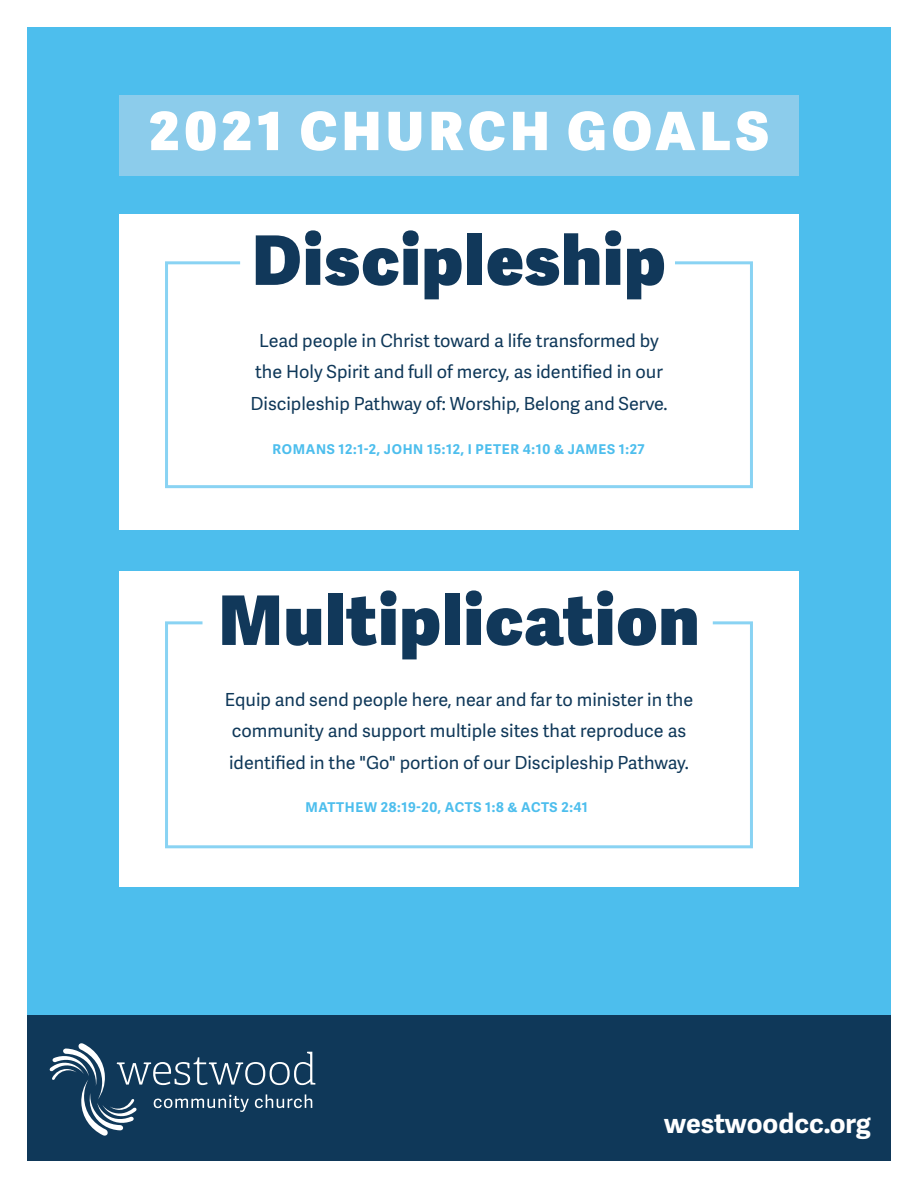
<style>
.page{position:relative;width:918px;height:1188px;background:#fff}
.page>*{position:absolute;margin:0;border:0;box-sizing:border-box;transform-origin:0 0}
.t1{font:800 68.4px "Adelle Sans";letter-spacing:.025em;color:#11385a}
.t2{font:800 52.95px "Adelle Sans";letter-spacing:.1em;color:#fff}
.t3{font:700 27px "Adelle Sans";letter-spacing:-.005em;color:#fff}
.t4{font:18px/31.5px "Adelle Sans";color:#0f3859;text-align:center}
.t5{font:700 13.5px "Adelle Sans";letter-spacing:.05em;color:#4dbeed}
</style>
<div class="page">
<div style="left:27px;top:27px;width:864px;height:1134px;background:#4dbeed"></div>
<div style="left:27px;top:1016px;width:864px;height:145px;background:#0f3859"></div>
<svg style="left:49px;top:1043px;width:266px;height:93px"></svg>
<div style="left:119px;top:95px;width:680px;height:81px;background:#8ccceb"></div>
<div style="left:119px;top:214px;width:680px;height:315px;background:#fff"></div>
<div style="left:119px;top:571px;width:680px;height:315px;background:#fff"></div>
<svg style="left:165px;top:261px;width:588px;height:228px"></svg>
<svg style="left:165px;top:621px;width:588px;height:228px"></svg>
<h2 class="t2" style="left:150px;top:92px;width:620px">2021 CHURCH GOALS</h2>
<h1 class="t1" style="left:252px;top:210px;width:415px">Discipleship</h1>
<p class="t4" style="left:250px;top:324px;width:419px">Lead people in Christ toward a life transformed by the Holy Spirit and full of mercy, as identified in our<br>Discipleship Pathway of: Worship, Belong and Serve.</p>
<p class="t5" style="left:273px;top:440px;width:373px">ROMANS 12:1-2, JOHN 15:12, I PETER 4:10 &amp; JAMES 1:27</p>
<h1 class="t1" style="left:219px;top:570px;width:482px">Multiplication</h1>
<p class="t4" style="left:225px;top:683px;width:470px;text-align:left">Equip and send people here, near and far to minister in the community and support multiple sites that reproduce as identified in the "Go" portion of our Discipleship Pathway.</p>
<p class="t5" style="left:305px;top:797px;width:284px">MATTHEW 28:19-20, ACTS 1:8 &amp; ACTS 2:41</p>
<h3 class="t3" style="left:664px;top:1103px;width:208px">westwoodcc.org</h3>
</div>
